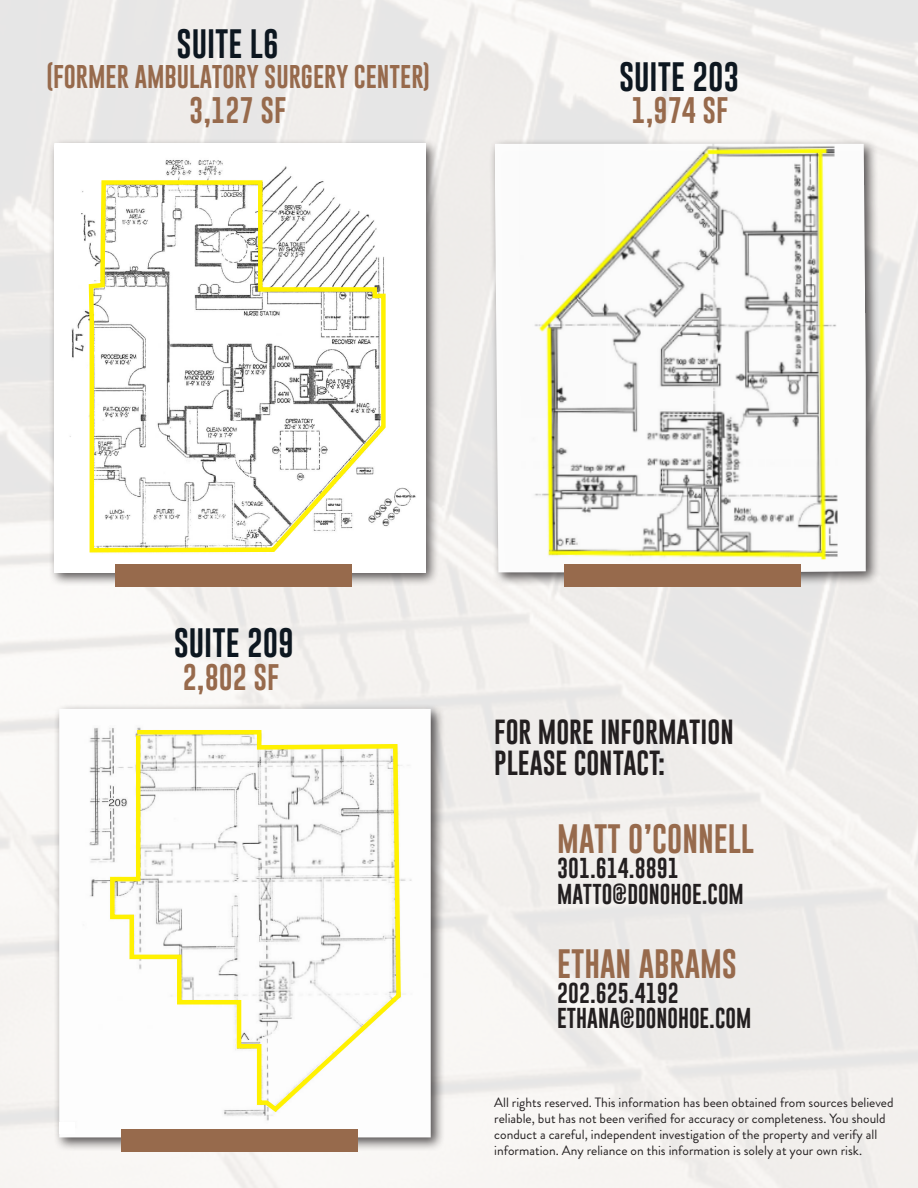
<style>
.page{position:relative;width:918px;height:1188px;background:#fff}
.page>*{position:absolute;margin:0;border:0;box-sizing:border-box;transform-origin:0 0}
.t1{font:30px "Gobold";color:#976a4c}
.t2{font:30px "Gobold";color:#0d1720}
.t3{font:27px "Gobold";color:#976a4c}
.t4{font:25.5px/30.6px "Gobold";color:#231f20}
.t5{font:24px "Gobold";color:#976a4c}
.t6{font:21px/25.2px "Gobold";color:#231f20}
.t7{font:13.5px/16.2px "Brandon Grotesque";color:#231f20}
</style>
<div class="page">
<img style="left:0;top:0;width:918px;height:1187px">
<div style="left:489px;top:138px;width:391px;height:448px;background:#231f20;opacity:.75"></div>
<img style="left:495px;top:144px;width:371px;height:428px">
<div style="left:48px;top:138px;width:392px;height:448px;background:#231f20;opacity:.75"></div>
<img style="left:54px;top:144px;width:372px;height:428px">
<div style="left:116px;top:564px;width:236px;height:23px;background:#976a4c"></div>
<div style="left:565px;top:564px;width:236px;height:23px;background:#976a4c"></div>
<div style="left:54px;top:703px;width:391px;height:448px;background:#231f20;opacity:.75"></div>
<img style="left:59px;top:709px;width:372px;height:428px">
<div style="left:121px;top:1129px;width:236px;height:23px;background:#976a4c"></div>
<svg style="left:86px;top:178px;width:302px;height:377px"></svg>
<div style="left:59px;top:1122px;width:16px;height:12px;background:#fff"></div>
<svg style="left:108px;top:728px;width:295px;height:387px"></svg>
<h1 class="t2" style="left:177px;top:25px;width:104px">SUITE L6</h1>
<h2 class="t3" style="left:189px;top:92px;width:98px">3,127 SF</h2>
<h3 class="t5" style="left:47px;top:61px;width:385px">(FORMER AMBULATORY SURGERY CENTER)</h3>
<h1 class="t2" style="left:619px;top:58px;width:122px">SUITE 203</h1>
<h2 class="t3" style="left:632px;top:93px;width:98px">1,974 SF</h2>
<h1 class="t2" style="left:174px;top:623px;width:122px">SUITE 209</h1>
<h2 class="t3" style="left:183px;top:660px;width:98px">2,802 SF</h2>
<h3 class="t4" style="left:494px;top:717px;width:241px">FOR MORE INFORMATION<br>PLEASE CONTACT:</h3>
<h1 class="t1" style="left:557px;top:820px;width:198px">MATT O’CONNELL</h1>
<h3 class="t6" style="left:557px;top:856px;width:188px">301.614.8891<br>MATTO@DONOHOE.COM</h3>
<h1 class="t1" style="left:557px;top:944px;width:181px">ETHAN ABRAMS</h1>
<h3 class="t6" style="left:557px;top:980px;width:196px">202.625.4192<br>ETHANA@DONOHOE.COM</h3>
<p class="t7" style="left:494px;top:1094px;width:401px">All rights reserved. This information has been obtained from sources believed reliable, but has not been verified for accuracy or completeness. You should conduct a careful, independent investigation of the property and verify all information. Any reliance on this information is solely at your own risk.</p>
</div>
